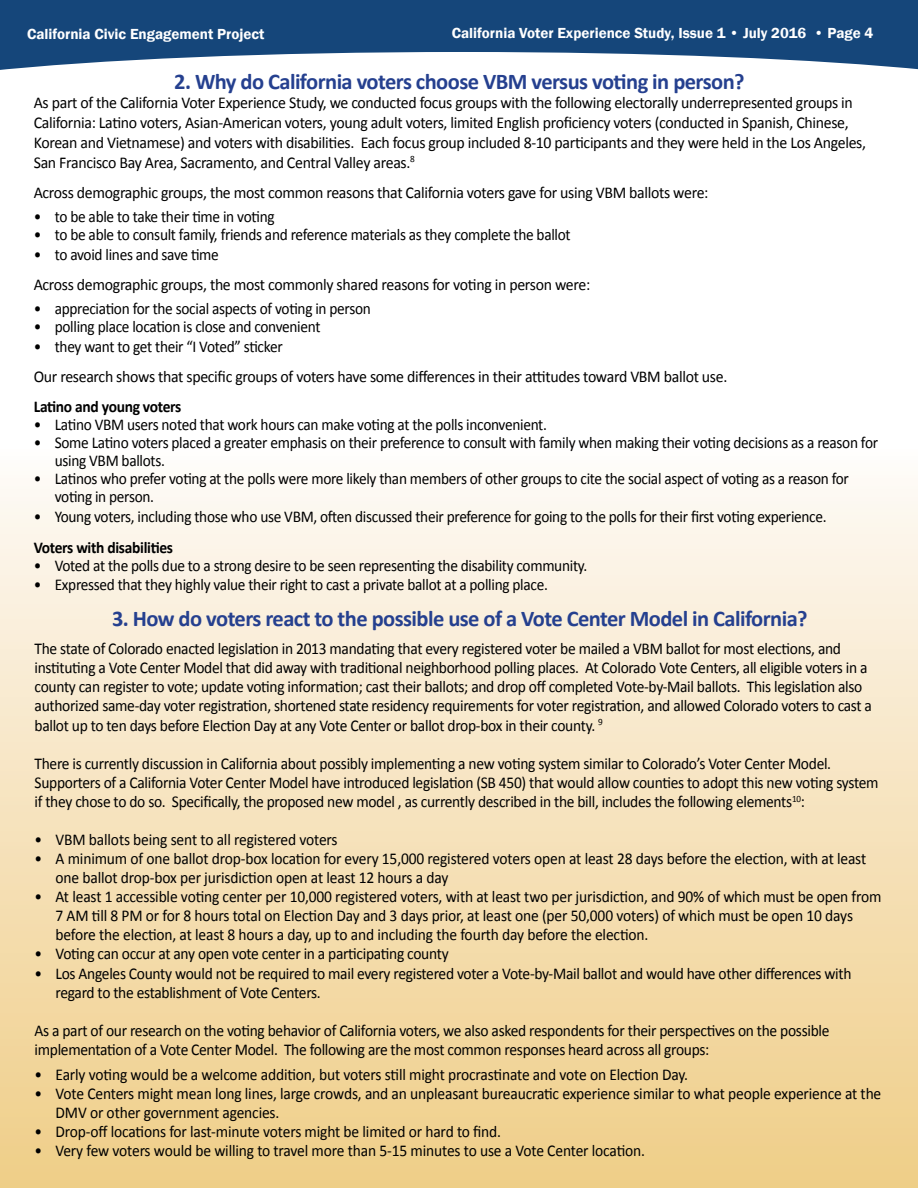
<style>
.page{position:relative;width:918px;height:1188px;background:#fff}
.page>*{position:absolute;margin:0;border:0;box-sizing:border-box;transform-origin:0 0}
.t1{font:700 22.5px "Calibri";letter-spacing:-.025em;color:#25408f}
.t2{font:16.5px/19px "Calibri";letter-spacing:-.02em;color:#000;scale:.94 1}
.t3{font:16.5px/30.3px "Calibri";letter-spacing:-.02em;color:#000;scale:.93 1}
.t4{font:16.5px/19.8px "Calibri";letter-spacing:-.02em;color:#000;scale:.96 1}
.t5{font:700 16.5px "Calibri";letter-spacing:-.02em;color:#000;scale:.94 1}
.t6{font:600 15px "Franklin Gothic";color:#fff}
</style>
<div class="page">
<div style="left:0;top:258px;width:918px;height:930px;background:linear-gradient(to bottom,#fff,#efce89)"></div>
<svg style="left:0;top:0;width:918px;height:70px;fill:#15467a"></svg>
<p class="t6" style="left:27px;top:25px;width:239px">California Civic Engagement Project</p>
<p class="t6" style="left:452px;top:23px;width:423px">California Voter Experience Study, Issue 1 • July 2016 • Page 4</p>
<h1 class="t1" style="left:174px;top:67px;width:572px">2. Why do California voters choose VBM versus voting in person?</h1>
<p class="t4" style="left:34px;top:93px;width:869px">As part of the California Voter Experience Study, we conducted focus groups with the following electorally underrepresented groups in California: Latino voters, Asian-American voters, young adult voters, limited English proficiency voters (conducted in Spanish, Chinese, Korean and Vietnamese) and voters with disabilities. Each focus group included 8-10 participants and they were held in the Los Angeles, San Francisco Bay Area, Sacramento, and Central Valley areas.<sup>8</sup></p>
<p class="t4" style="left:34px;top:183px;width:704px">Across demographic groups, the most common reasons that California voters gave for using VBM ballots were:</p>
<p class="t3" style="left:34px;top:201px;width:261px">• to be able to take their time in voting</p>
<p class="t3" style="left:34px;top:219px;width:579px">• to be able to consult family, friends and reference materials as they complete the ballot</p>
<p class="t3" style="left:34px;top:239px;width:600px">• to avoid lines and save time<br>Across demographic groups, the most commonly shared reasons for voting in person were:</p>
<p class="t3" style="left:34px;top:294px;width:364px">• appreciation for the social aspects of voting in person</p>
<p class="t3" style="left:34px;top:312px;width:310px">• polling place location is close and convenient</p>
<p class="t3" style="left:34px;top:331px;width:747px">• they want to get their “I Voted” sticker<br>Our research shows that specific groups of voters have some differences in their attitudes toward VBM ballot use.</p>
<p class="t5" style="left:34px;top:396px;width:159px">Latino and young voters</p>
<p class="t3" style="left:34px;top:410px;width:553px">• Latino VBM users noted that work hours can make voting at the polls inconvenient.</p>
<p class="t3" style="left:55px;top:434px;width:887px;line-height:18px;text-indent:-21px">• Some Latino voters placed a greater emphasis on their preference to consult with family when making their voting decisions as a reason for using VBM ballots.</p>
<p class="t3" style="left:55px;top:470px;width:855px;line-height:18px;text-indent:-21px">• Latinos who prefer voting at the polls were more likely than members of other groups to cite the social aspect of voting as a reason for voting in person.</p>
<p class="t3" style="left:34px;top:502px;width:854px">• Young voters, including those who use VBM, often discussed their preference for going to the polls for their first voting experience.</p>
<p class="t5" style="left:34px;top:537px;width:150px">Voters with disabilities</p>
<p class="t3" style="left:34px;top:550px;width:597px">• Voted at the polls due to a strong desire to be seen representing the disability community.</p>
<p class="t3" style="left:34px;top:570px;width:554px">• Expressed that they highly value their right to cast a private ballot at a polling place.</p>
<h1 class="t1" style="left:112px;top:604px;width:697px">3. How do voters react to the possible use of a Vote Center Model in California?</h1>
<p class="t2" style="left:35px;top:639px;width:892px">The state of Colorado enacted legislation in 2013 mandating that every registered voter be mailed a VBM ballot for most elections, and instituting a Vote Center Model that did away with traditional neighborhood polling places. At Colorado Vote Centers, all eligible voters in a county can register to vote; update voting information; cast their ballots; and drop off completed Vote-by-Mail ballots. This legislation also authorized same-day voter registration, shortened state residency requirements for voter registration, and allowed Colorado voters to cast a ballot up to ten days before Election Day at any Vote Center or ballot drop-box in their county. <sup>9</sup></p>
<p class="t2" style="left:35px;top:754px;width:899px">There is currently discussion in California about possibly implementing a new voting system similar to Colorado’s Voter Center Model.<br>Supporters of a California Voter Center Model have introduced legislation (SB 450) that would allow counties to adopt this new voting system if they chose to do so. Specifically, the proposed new model , as currently described in the bill, includes the following elements<sup>10</sup>:</p>
<p class="t2" style="left:35px;top:830px;width:324px">• VBM ballots being sent to all registered voters</p>
<p class="t2" style="left:56px;top:849px;width:864px;text-indent:-21px">• A minimum of one ballot drop-box location for every 15,000 registered voters open at least 28 days before the election, with at least one ballot drop-box per jurisdiction open at least 12 hours a day</p>
<p class="t2" style="left:56px;top:887px;width:880px;text-indent:-21px">• At least 1 accessible voting center per 10,000 registered voters, with at least two per jurisdiction, and 90% of which must be open from<br>7 AM till 8 PM or for 8 hours total on Election Day and 3 days prior, at least one (per 50,000 voters) of which must be open 10 days before the election, at least 8 hours a day, up to and including the fourth day before the election.</p>
<p class="t2" style="left:35px;top:945px;width:442px">• Voting can occur at any open vote center in a participating county</p>
<p class="t2" style="left:56px;top:964px;width:848px;text-indent:-21px">• Los Angeles County would not be required to mail every registered voter a Vote-by-Mail ballot and would have other differences with regard to the establishment of Vote Centers.</p>
<p class="t2" style="left:35px;top:1021px;width:847px">As a part of our research on the voting behavior of California voters, we also asked respondents for their perspectives on the possible implementation of a Vote Center Model. The following are the most common responses heard across all groups:</p>
<p class="t2" style="left:35px;top:1065px;width:697px">• Early voting would be a welcome addition, but voters still might procrastinate and vote on Election Day.</p>
<p class="t2" style="left:56px;top:1084px;width:880px;text-indent:-21px">• Vote Centers might mean long lines, large crowds, and an unpleasant bureaucratic experience similar to what people experience at the<br>DMV or other government agencies.</p>
<p class="t2" style="left:35px;top:1122px;width:498px">• Drop-off locations for last-minute voters might be limited or hard to find.</p>
<p class="t2" style="left:35px;top:1141px;width:651px">• Very few voters would be willing to travel more than 5-15 minutes to use a Vote Center location.</p>
</div>
